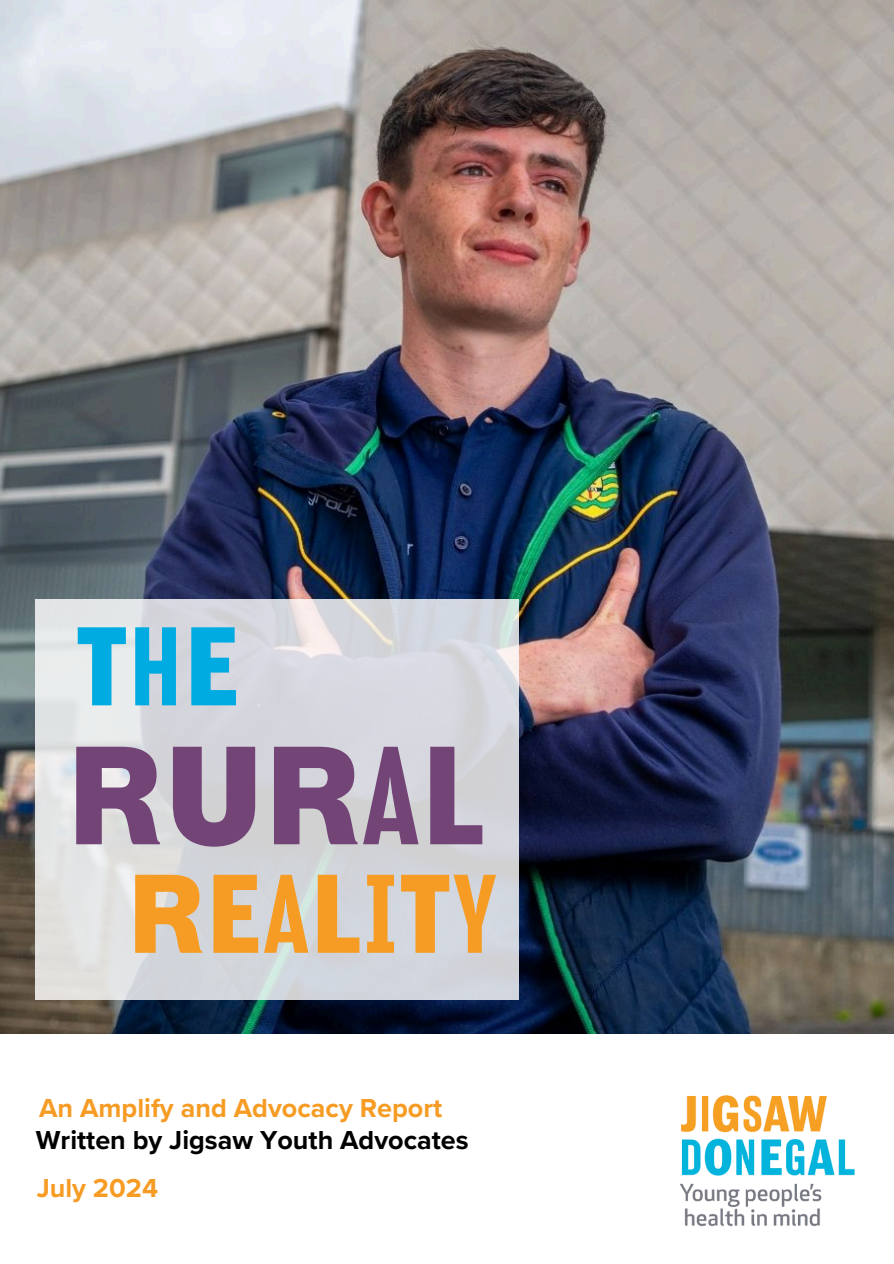
<style>
.page{position:relative;width:894px;height:1264px;background:#fff}
.page>*{position:absolute;margin:0;border:0;box-sizing:border-box;transform-origin:0 0}
.t1{font:150px "Local Gothic";color:#734577}
.t2{font:120px "Local Gothic";color:#f69c24}
.t3{font:120px "Local Gothic";color:#00abe2}
.t4{font:700 27px "Proxima Nova";color:#f69c24}
.t5{font:700 27px "Proxima Nova";color:#000}
</style>
<div class="page">
<img style="left:626px;top:1033px;width:267px;height:194px">
<img style="left:0;top:0;width:893px;height:1033px">
<svg style="left:36px;top:599px;width:483px;height:400px;background:#d7d9de"></svg>
<h2 class="t3" style="left:75px;top:609px;width:166px">THE</h2>
<h1 class="t1" style="left:66px;top:724px;width:420px">RURAL</h1>
<h2 class="t2" style="left:127px;top:856px;width:372px">REALITY</h2>
<p class="t4" style="left:39px;top:1092px;width:404px">An Amplify and Advocacy Report</p>
<p class="t5" style="left:36px;top:1124px;width:434px">Written by Jigsaw Youth Advocates</p>
<p class="t4" style="left:37px;top:1172px;width:123px">July 2024</p>
</div>
